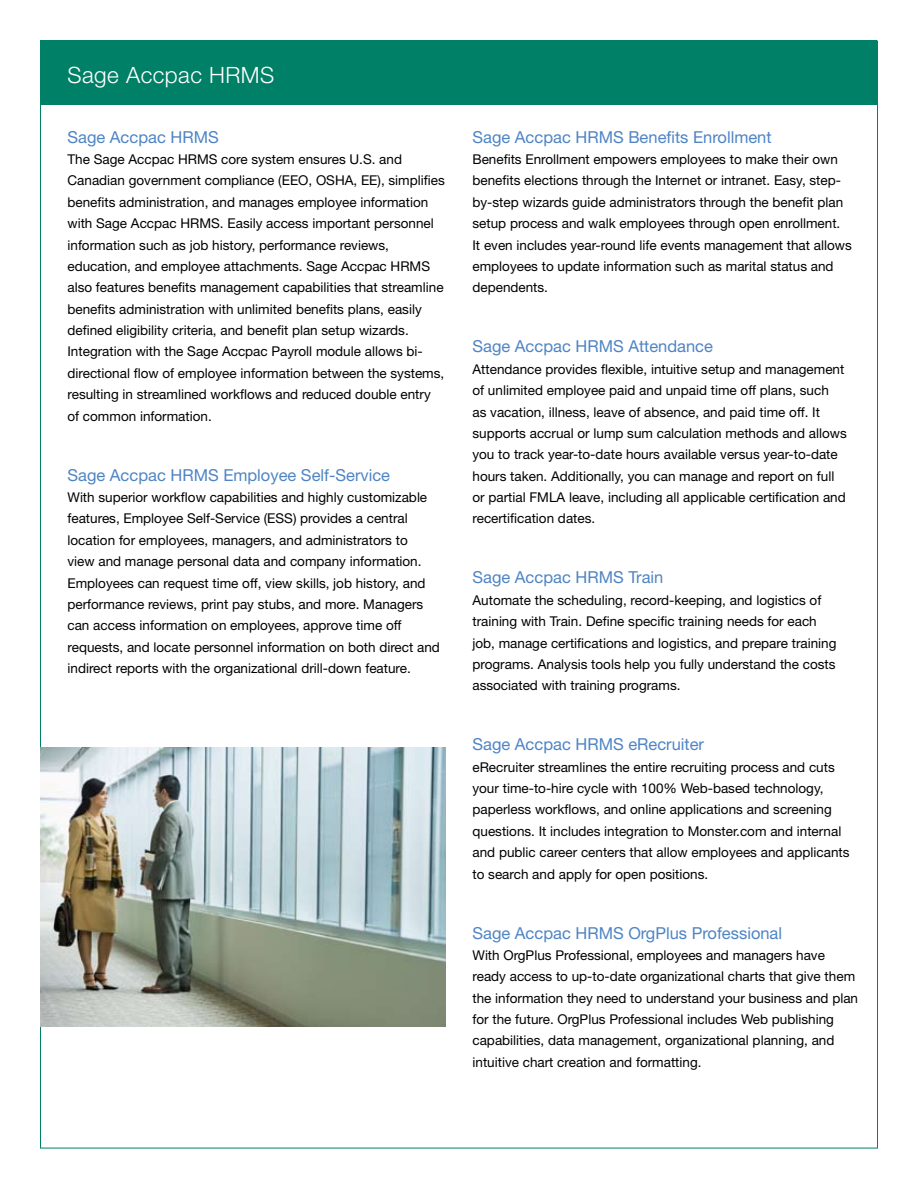
<style>
.page{position:relative;width:918px;height:1188px;background:#fff}
.page>*{position:absolute;margin:0;border:0;box-sizing:border-box;transform-origin:0 0}
.t1{font:300 22.5px "Helvetica Neue";letter-spacing:.02em;color:#fff}
.t2{font:16.5px "Helvetica Neue";color:#4e84c4}
.t3{font:13.5px/21.3px "Helvetica Neue";color:#000}
</style>
<div class="page">
<div style="left:40px;top:40px;width:838px;height:65px;background:#008066"></div>
<img style="left:40px;top:747px;width:405px;height:279px">
<h1 class="t1" style="left:68px;top:61px;width:208px">Sage Accpac HRMS</h1>
<p class="t2" style="left:68px;top:127px;width:153px">Sage Accpac HRMS</p>
<p class="t3" style="left:68px;top:148px;width:379px">The Sage Accpac HRMS core system ensures U.S. and Canadian government compliance (EEO, OSHA, EE), simplifies benefits administration, and manages employee information with Sage Accpac HRMS. Easily access important personnel information such as job history, performance reviews, education, and employee attachments. Sage Accpac HRMS also features benefits management capabilities that streamline benefits administration with unlimited benefits plans, easily defined eligibility criteria, and benefit plan setup wizards.<br>Integration with the Sage Accpac Payroll module allows bi&shy;directional flow of employee information between the systems, resulting in streamlined workflows and reduced double entry of common information.</p>
<p class="t2" style="left:68px;top:465px;width:324px">Sage Accpac HRMS Employee Self-Service</p>
<p class="t3" style="left:68px;top:486px;width:374px">With superior workflow capabilities and highly customizable features, Employee Self-Service (ESS) provides a central location for employees, managers, and administrators to<br>view and manage personal data and company information.<br>Employees can request time off, view skills, job history, and performance reviews, print pay stubs, and more. Managers can access information on employees, approve time off requests, and locate personnel information on both direct and indirect reports with the organizational drill-down feature.</p>
<p class="t2" style="left:472px;top:127px;width:301px">Sage Accpac HRMS Benefits Enrollment</p>
<p class="t3" style="left:472px;top:148px;width:381px">Benefits Enrollment empowers employees to make their own benefits elections through the Internet or intranet. Easy, step&shy;by-step wizards guide administrators through the benefit plan setup process and walk employees through open enrollment.<br>It even includes year-round life events management that allows employees to update information such as marital status and dependents.</p>
<p class="t2" style="left:472px;top:337px;width:242px">Sage Accpac HRMS Attendance</p>
<p class="t3" style="left:472px;top:358px;width:376px">Attendance provides flexible, intuitive setup and management of unlimited employee paid and unpaid time off plans, such<br>as vacation, illness, leave of absence, and paid time off. It supports accrual or lump sum calculation methods and allows you to track year-to-date hours available versus year-to-date hours taken. Additionally, you can manage and report on full or partial FMLA leave, including all applicable certification and recertification dates.</p>
<p class="t2" style="left:472px;top:568px;width:192px">Sage Accpac HRMS Train</p>
<p class="t3" style="left:472px;top:589px;width:366px">Automate the scheduling, record-keeping, and logistics of training with Train. Define specific training needs for each job, manage certifications and logistics, and prepare training programs. Analysis tools help you fully understand the costs associated with training programs.</p>
<p class="t2" style="left:472px;top:735px;width:233px">Sage Accpac HRMS eRecruiter</p>
<p class="t3" style="left:472px;top:756px;width:379px">eRecruiter streamlines the entire recruiting process and cuts your time-to-hire cycle with 100% Web-based technology, paperless workflows, and online applications and screening questions. It includes integration to Monster.com and internal and public career centers that allow employees and applicants to search and apply for open positions.</p>
<p class="t2" style="left:472px;top:923px;width:311px">Sage Accpac HRMS OrgPlus Professional</p>
<p class="t3" style="left:472px;top:944px;width:387px">With OrgPlus Professional, employees and managers have ready access to up-to-date organizational charts that give them the information they need to understand your business and plan for the future. OrgPlus Professional includes Web publishing capabilities, data management, organizational planning, and intuitive chart creation and formatting.</p>
</div>
